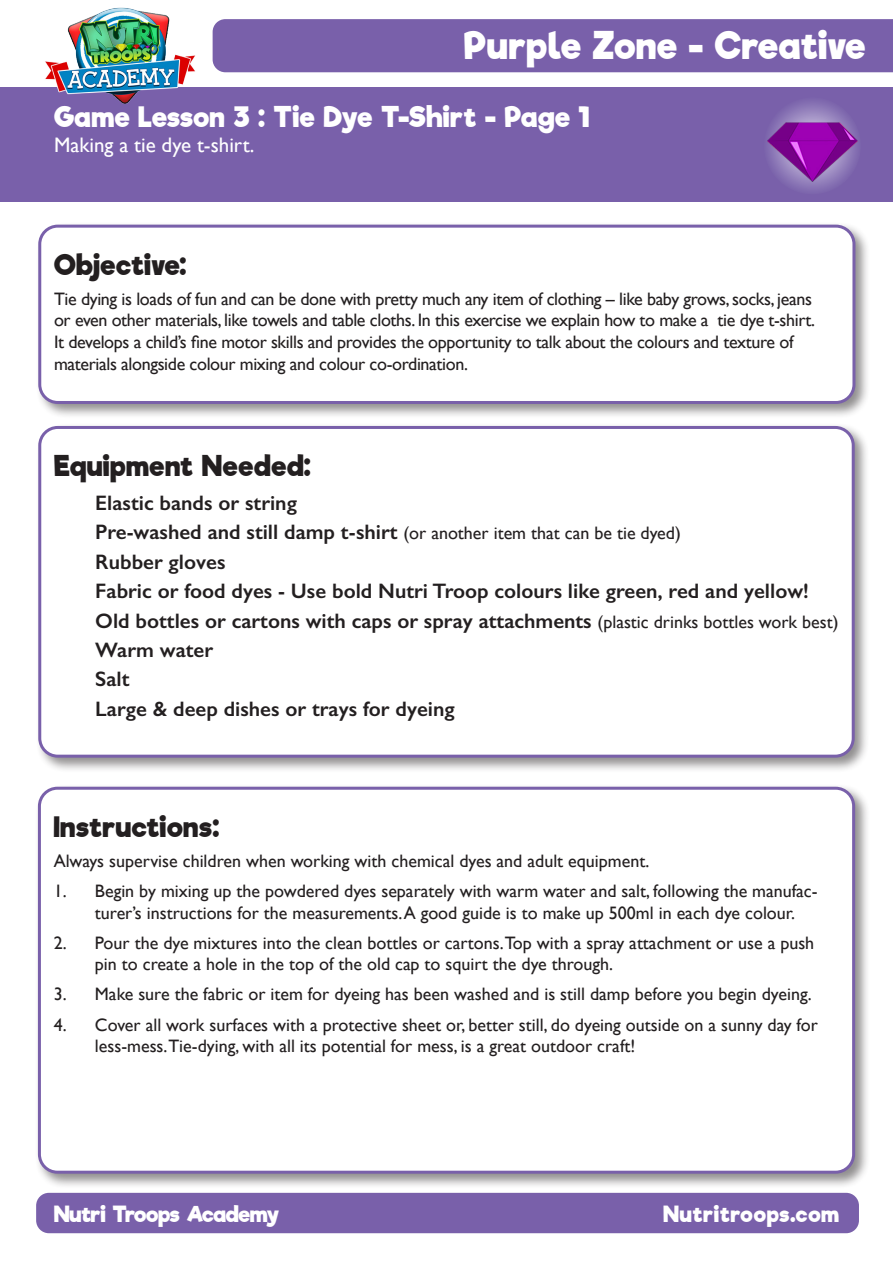
<style>
.page{position:relative;width:893px;height:1263px;background:#fff}
.page>*{position:absolute;margin:0;border:0;box-sizing:border-box;transform-origin:0 0}
.t1{font:700 36px "Riffic Free";letter-spacing:.025em;color:#fff}
.t2{font:700 27px "Riffic Free";letter-spacing:.025em;color:#231f20}
.t3{font:700 27px "Riffic Free";letter-spacing:.025em;color:#fff}
.t4{font:600 21px "Gill Sans";color:#231f20}
.t5{font:21px "Gill Sans";color:#fff}
.t6{font:700 21px "Riffic Free";letter-spacing:.005em;color:#fff}
.t7{font:700 21px "Riffic Free";letter-spacing:.045em;color:#fff}
.t8{font:18px/21.6px "Gill Sans";color:#231f20}
.t9{font:18px/21.6px "Gill Sans";letter-spacing:-.02em;color:#231f20}
.s1{font-weight:600;font-size:21px}
.s2{font-weight:400;font-size:18px}
</style>
<div class="page">
<div style="left:0;top:87px;width:893px;height:115px;background:#7960aa"></div>
<div style="left:36px;top:1193px;width:823px;height:40px;background:#7960aa;border-radius:13px"></div>
<div style="left:35px;top:423px;width:835px;height:350px;background:#231f20;opacity:.5"></div>
<div style="left:40px;top:427px;width:813px;height:329px;background:#fff;border-radius:18px"></div>
<div style="left:38px;top:426px;width:817px;height:332px;border:3px solid #7960aa;border-radius:18px"></div>
<div style="left:35px;top:222px;width:836px;height:197px;background:#231f20;opacity:.5"></div>
<div style="left:40px;top:226px;width:814px;height:176px;background:#fff;border-radius:18px"></div>
<div style="left:38px;top:225px;width:817px;height:179px;border:3px solid #7960aa;border-radius:18px"></div>
<div style="left:35px;top:784px;width:835px;height:405px;background:#231f20;opacity:.5"></div>
<div style="left:39px;top:788px;width:815px;height:384px;background:#fff;border-radius:18px"></div>
<div style="left:38px;top:787px;width:817px;height:387px;border:3px solid #7960aa;border-radius:18px"></div>
<img style="left:763px;top:97px;width:98px;height:98px;border-radius:49px">
<img style="left:45px;top:7px;width:848px;height:121px">
<p class="t1" style="left:464px;top:24px;width:403px">Purple Zone - Creative</p>
<p class="t3" style="left:54px;top:101px;width:537px">Game Lesson 3 : Tie Dye T-Shirt - Page 1</p>
<p class="t5" style="left:54px;top:133px;width:202px">Making a tie dye t-shirt.</p>
<p class="t2" style="left:54px;top:248px;width:134px">Objective:</p>
<p class="t9" style="left:54px;top:288px;width:763px">Tie dying is loads of fun and can be done with pretty much any item of clothing – like baby grows, socks, jeans or even other materials, like towels and table cloths. In this exercise we explain how to make a tie dye t-shirt.<br>It develops a child’s fine motor skills and provides the opportunity to talk about the colours and texture of materials alongside colour mixing and colour co-ordination.</p>
<p class="t2" style="left:54px;top:450px;width:258px">Equipment Needed:</p>
<p class="t4" style="left:95px;top:490px;width:203px">Elastic bands or string</p>
<p class="t8" style="left:95px;top:522px;width:587px"><span class="s1">Pre-washed and still damp t-shirt</span> (or another item that can be tie dyed)</p>
<p class="t4" style="left:95px;top:549px;width:132px">Rubber gloves</p>
<p class="t4" style="left:95px;top:578px;width:715px">Fabric or food dyes - Use bold Nutri Troop colours like green, red and yellow!</p>
<p class="t4" style="left:95px;top:608px;width:745px">Old bottles or cartons with caps or spray attachments <span class="s2">(plastic drinks bottles work best)</span></p>
<p class="t4" style="left:95px;top:637px;width:119px">Warm water</p>
<p class="t4" style="left:95px;top:667px;width:36px">Salt</p>
<p class="t4" style="left:95px;top:696px;width:361px">Large &amp; deep dishes or trays for dyeing</p>
<p class="t2" style="left:54px;top:810px;width:167px">Instructions:</p>
<p class="t8" style="left:54px;top:850px;width:597px">Always supervise children when working with chemical dyes and adult equipment.</p>
<p class="t8" style="left:95px;top:880px;width:724px;text-indent:-41px">1. Begin by mixing up the powdered dyes separately with warm water and salt, following the manufac&shy;turer’s instructions for the measurements. A good guide is to make up 500ml in each dye colour.</p>
<p class="t8" style="left:95px;top:932px;width:721px;text-indent:-41px">2. Pour the dye mixtures into the clean bottles or cartons.Top with a spray attachment or use a push pin to create a hole in the top of the old cap to squirt the dye through.</p>
<p class="t8" style="left:54px;top:983px;width:759px">3. Make sure the fabric or item for dyeing has been washed and is still damp before you begin dyeing.</p>
<p class="t8" style="left:95px;top:1013px;width:725px;text-indent:-41px">4. Cover all work surfaces with a protective sheet or, better still, do dyeing outside on a sunny day for less-mess.Tie-dying, with all its potential for mess, is a great outdoor craft!</p>
<p class="t6" style="left:54px;top:1201px;width:227px">Nutri Troops Academy</p>
<p class="t7" style="left:663px;top:1201px;width:177px">Nutritroops.com</p>
</div>
